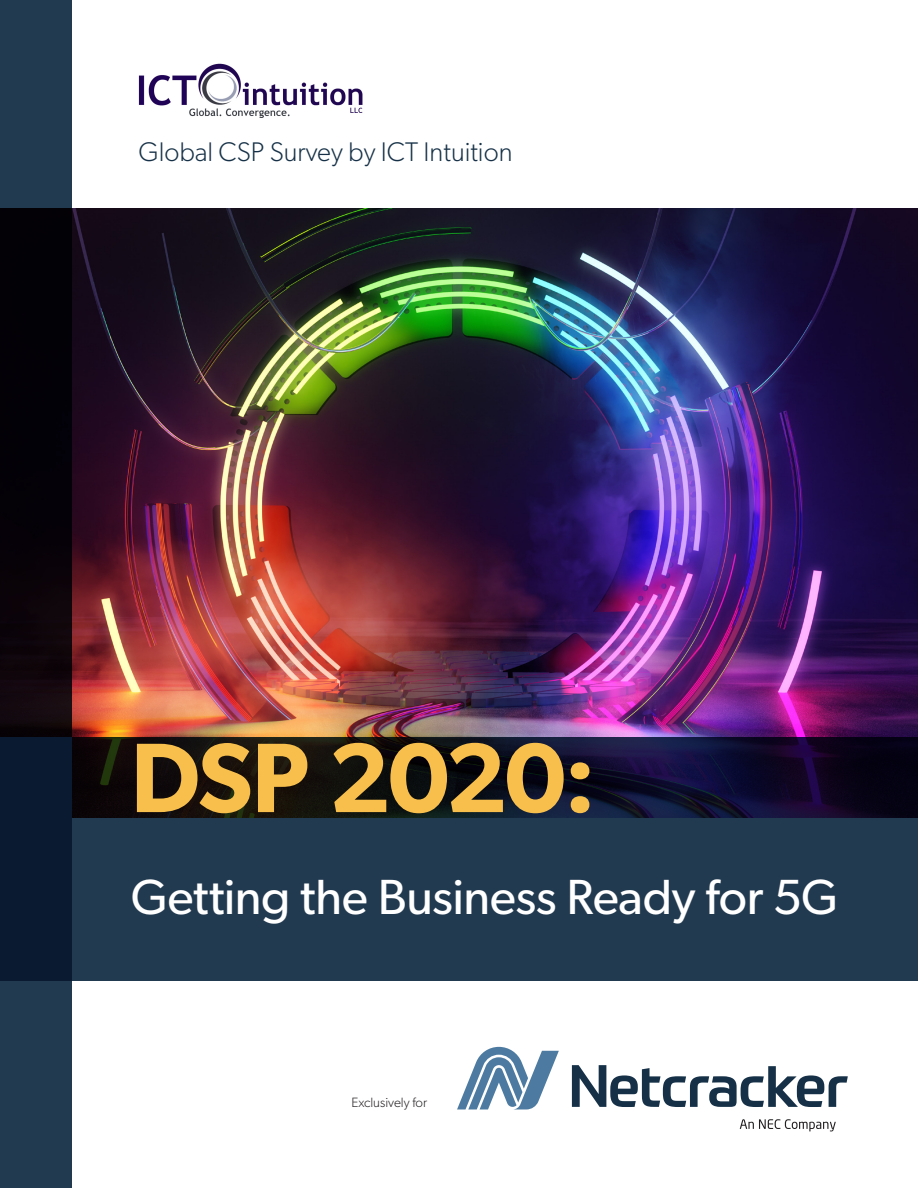
<style>
.page{position:relative;width:918px;height:1188px;background:#fff}
.page>*{position:absolute;margin:0;border:0;box-sizing:border-box;transform-origin:0 0}
.t1{font:600 99px "Gibson";letter-spacing:-.03em;color:#f8bf4c}
.t2{font:49.5px "Gibson";letter-spacing:-.01em;color:#fff}
.H2_14_18{font:300 27px "Gibson";color:#163147}
.Body_9_12{font:300 13.5px "Gibson";color:#231f20}
</style>
<div class="page">
<svg style="left:572px;top:1065px;width:276px;height:42px"></svg>
<svg style="left:457px;top:1047px;width:102px;height:62px"></svg>
<svg style="left:740px;top:1119px;width:96px;height:12px"></svg>
<img style="left:72px;top:209px;width:846px;height:528px">
<svg style="left:72px;top:737px;width:846px;height:244px;background:#1c2b3e"></svg>
<svg style="left:0;top:0;width:72px;height:1188px;background:#111a29"></svg>
<img style="left:138px;top:63px;width:225px;height:55px">
<p class="H2_14_18" style="left:139px;top:136px;width:375px">Global CSP Survey by ICT Intuition</p>
<p class="t1" style="left:131px;top:719px;width:467px">DSP 2020:</p>
<p class="t2" style="left:131px;top:867px;width:709px">Getting the Business Ready for 5G</p>
<p class="Body_9_12" style="left:351px;top:1094px;width:77px">Exclusively for</p>
</div>
